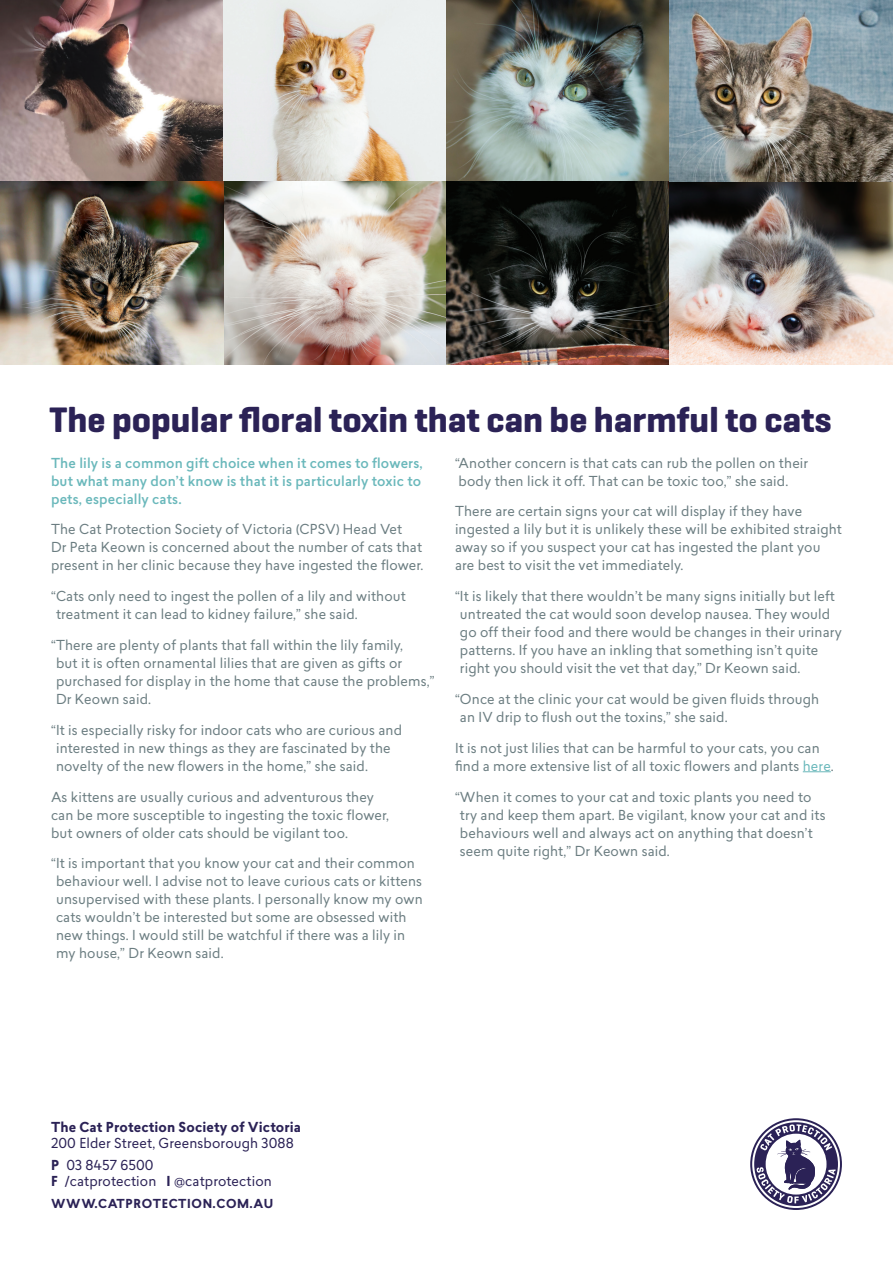
<style>
.page{position:relative;width:893px;height:1263px;background:#fff}
.page>*{position:absolute;margin:0;border:0;box-sizing:border-box;transform-origin:0 0}
.t1{font:700 36px "Geogrotesque";color:#2b2256}
.Body_Text_-_Grey{font:13.5px/18px "Lasiver";letter-spacing:.01em;color:#6b7d81}
.Intro_Text{font:500 13.5px/18px "Lasiver";letter-spacing:.01em;color:#6ab8bb}
.Body_Text_-_Grey-2{font:13.5px "Lasiver";letter-spacing:.01em;color:#2b2256}
.Body_Text_-_Grey-3{font:700 13.5px "Lasiver";letter-spacing:.01em;color:#2b2256}
.Body_Text_-_Grey-4{font:700 12.15px "Lasiver";letter-spacing:.05em;color:#2b2256}
.s1{color:#6ab8bb}
.s2{font-weight:700}
</style>
<div class="page">
<svg style="left:752px;top:1120px;width:88px;height:88px"></svg>
<img style="left:0;top:0;width:893px;height:365px">
<svg style="left:803px;top:771px;width:28px;height:1px"></svg>
<p class="t1" style="left:50px;top:397px;width:784px">The popular floral toxin that can be harmful to cats</p>
<p class="Intro_Text" style="left:51px;top:454px;width:373px">The lily is a common gift choice when it comes to flowers, but what many don’t know is that it is particularly toxic to pets, especially cats.</p>
<p class="Body_Text_-_Grey" style="left:51px;top:520px;width:374px">The Cat Protection Society of Victoria (CPSV) Head Vet<br>Dr Peta Keown is concerned about the number of cats that present in her clinic because they have ingested the flower.</p>
<p class="Body_Text_-_Grey" style="left:56px;top:587px;width:351px;text-indent:-5px">“Cats only need to ingest the pollen of a lily and without treatment it can lead to kidney failure,” she said.</p>
<p class="Body_Text_-_Grey" style="left:56px;top:636px;width:380px;text-indent:-5px">“There are plenty of plants that fall within the lily family,<br>but it is often ornamental lilies that are given as gifts or purchased for display in the home that cause the problems,” Dr Keown said.</p>
<p class="Body_Text_-_Grey" style="left:56px;top:721px;width:348px;text-indent:-5px">“It is especially risky for indoor cats who are curious and interested in new things as they are fascinated by the novelty of the new flowers in the home,” she said.</p>
<p class="Body_Text_-_Grey" style="left:51px;top:787px;width:340px">As kittens are usually curious and adventurous they can be more susceptible to ingesting the toxic flower, but owners of older cats should be vigilant too.</p>
<p class="Body_Text_-_Grey" style="left:56px;top:854px;width:368px;text-indent:-5px">“It is important that you know your cat and their common behaviour well. I advise not to leave curious cats or kittens unsupervised with these plants. I personally know my own cats wouldn’t be interested but some are obsessed with new things. I would still be watchful if there was a lily in my house,” Dr Keown said.</p>
<p class="Body_Text_-_Grey" style="left:455px;top:454px;width:355px">“Another concern is that cats can rub the pollen on their body then lick it off. That can be toxic too,” she said.</p>
<p class="Body_Text_-_Grey" style="left:455px;top:502px;width:388px">There are certain signs your cat will display if they have ingested a lily but it is unlikely these will be exhibited straight away so if you suspect your cat has ingested the plant you are best to visit the vet immediately.</p>
<p class="Body_Text_-_Grey" style="left:460px;top:587px;width:383px;text-indent:-5px">“It is likely that there wouldn’t be many signs initially but left untreated the cat would soon develop nausea. They would go off their food and there would be changes in their urinary patterns. If you have an inkling that something isn’t quite right you should visit the vet that day,” Dr Keown said.</p>
<p class="Body_Text_-_Grey" style="left:460px;top:690px;width:361px;text-indent:-5px">“Once at the clinic your cat would be given fluids through an IV drip to flush out the toxins,” she said.</p>
<p class="Body_Text_-_Grey" style="left:455px;top:739px;width:380px">It is not just lilies that can be harmful to your cats, you can find a more extensive list of all toxic flowers and plants <span class="s1">here</span>.</p>
<p class="Body_Text_-_Grey" style="left:460px;top:787px;width:367px;text-indent:-5px">“When it comes to your cat and toxic plants you need to try and keep them apart. Be vigilant, know your cat and its behaviours well and always act on anything that doesn’t seem quite right,” Dr Keown said.</p>
<p class="Body_Text_-_Grey-3" style="left:51px;top:1117px;width:252px">The Cat Protection Society of Victoria</p>
<p class="Body_Text_-_Grey-2" style="left:51px;top:1134px;width:244px">200 Elder Street, Greensborough 3088</p>
<p class="Body_Text_-_Grey-2" style="left:51px;top:1156px;width:104px"><span class="s2">P</span> 03 8457 6500</p>
<p class="Body_Text_-_Grey-2" style="left:51px;top:1172px;width:222px"><span class="s2">F</span> /catprotection <span class="s2">I</span> @catprotection</p>
<p class="Body_Text_-_Grey-4" style="left:51px;top:1195px;width:223px">WWW.CATPROTECTION.COM.AU</p>
</div>
